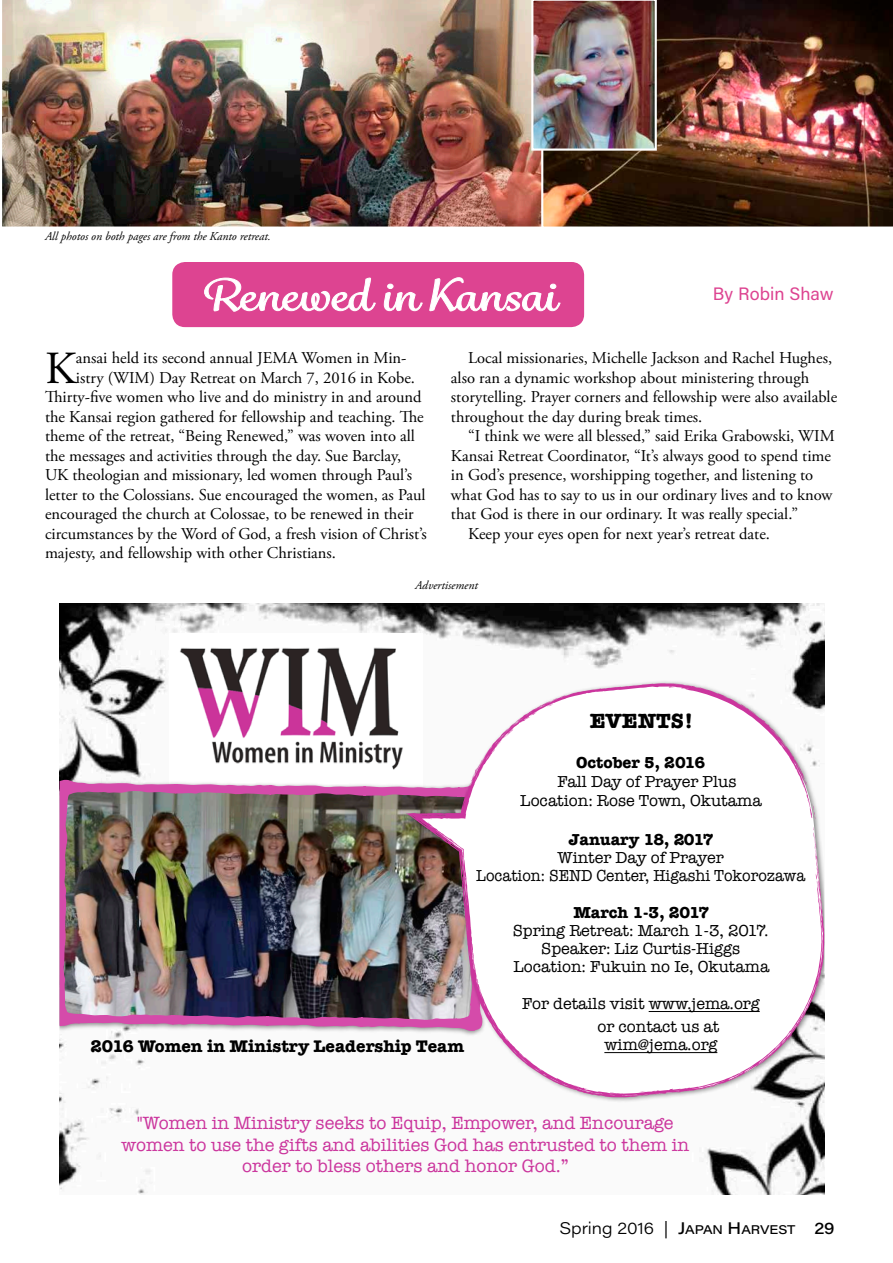
<style>
.page{position:relative;width:893px;height:1263px;background:#fff}
.page>*{position:absolute;margin:0;border:0;box-sizing:border-box;transform-origin:0 0}
.t1{font:45.9px "Adobe Garamond Pro";color:#000}
.t2{font:500 42px "Grafolita Script";color:#fff;scale:1.25 1}
.t3{font:700 21.3px "American Typewriter";color:#000}
.t4{font:18.3px/21.3px "American Typewriter";color:#cb359d;text-align:center}
.t5{font:18px "Acumin Pro";letter-spacing:.005em;color:#dd4491}
.t6{font:700 17.4px "American Typewriter";color:#000}
.t7{font:16.5px/19.5px "Adobe Garamond Pro";color:#000}
.t8{font:300 16.5px "Acumin Pro Wide";letter-spacing:-.005em;color:#000}
.t9{font:16.35px/18.1px "American Typewriter";color:#000}
.t10{font:700 16.35px "American Typewriter";color:#000}
.t11{font:italic 12px "Adobe Garamond Pro";color:#000}
.s1{font-weight:500}
.s2{font-weight:500;font-size:12.3px}
</style>
<div class="page">
<svg style="left:60px;top:604px;width:764px;height:591px"></svg>
<img style="left:170px;top:634px;width:252px;height:139px">
<img style="left:60px;top:773px;width:329px;height:268px">
<img style="left:60px;top:780px;width:329px;height:251px">
<img style="left:389px;top:665px;width:435px;height:460px">
<svg style="left:414px;top:678px;width:410px;height:425px"></svg>
<svg style="left:406px;top:683px;width:418px;height:415px"></svg>
<hr style="left:649px;top:1011px;width:111px;height:1px;background:#000">
<hr style="left:604px;top:1052px;width:113px;height:1px;background:#000">
<img style="left:2px;top:0;width:538px;height:227px">
<img style="left:540px;top:0;width:353px;height:227px">
<img style="left:530px;top:0;width:128px;height:152px">
<div style="left:172px;top:262px;width:412px;height:65px;background:#dd4491;border-radius:13px"></div>
<svg style="left:204px;top:277px;width:172px;height:35px"></svg>
<svg style="left:383px;top:283px;width:40px;height:29px"></svg>
<svg style="left:429px;top:277px;width:132px;height:35px"></svg>
<p class="t11" style="left:45px;top:229px;width:227px">All photos on both pages are from the Kanto retreat.</p>
<h2 class="t2" style="left:200px;top:268px;width:286px">Renewed in Kansai</h2>
<p class="t5" style="left:713px;top:281px;width:122px">By Robin Shaw</p>
<h1 class="t1" style="left:45px;top:340px;width:32px">K</h1>
<p class="t7" style="left:76px;top:349px;width:332px">ansai held its second annual JEMA Women in Min-</p>
<p class="t7" style="left:451px;top:349px;width:388px;text-indent:17px">Local missionaries, Michelle Jackson and Rachel Hughes, also ran a dynamic workshop about ministering through storytelling. Prayer corners and fellowship were also available throughout the day during break times.</p>
<p class="t7" style="left:468px;top:427px;width:368px">“I think we were all blessed,” said Erika Grabowski, WIM</p>
<p class="t7" style="left:451px;top:446px;width:382px">Kansai Retreat Coordinator, “It’s always good to spend time</p>
<p class="t7" style="left:451px;top:466px;width:364px">in God’s presence, worshipping together, and listening to</p>
<p class="t7" style="left:451px;top:485px;width:383px">what God has to say to us in our ordinary lives and to know</p>
<p class="t7" style="left:451px;top:505px;width:349px">that God is there in our ordinary. It was really special.”</p>
<p class="t7" style="left:468px;top:524px;width:303px">Keep your eyes open for next year’s retreat date.</p>
<p class="t11" style="left:415px;top:578px;width:64px">Advertisement</p>
<p class="t7" style="left:76px;top:368px;width:340px">istry (WIM) Day Retreat on March 7, 2016 in Kobe.</p>
<p class="t7" style="left:45px;top:388px;width:378px">Thirty-five women who live and do ministry in and around</p>
<p class="t7" style="left:45px;top:407px;width:380px">the Kansai region gathered for fellowship and teaching. The</p>
<p class="t7" style="left:45px;top:427px;width:371px">theme of the retreat, “Being Renewed,” was woven into all</p>
<p class="t7" style="left:45px;top:446px;width:358px">the messages and activities through the day. Sue Barclay,</p>
<p class="t7" style="left:45px;top:466px;width:368px">UK theologian and missionary, led women through Paul’s</p>
<p class="t7" style="left:45px;top:485px;width:382px">letter to the Colossians. Sue encouraged the women, as Paul</p>
<p class="t7" style="left:45px;top:505px;width:370px">encouraged the church at Colossae, to be renewed in their</p>
<p class="t7" style="left:45px;top:524px;width:383px">circumstances by the Word of God, a fresh vision of Christ’s</p>
<p class="t7" style="left:45px;top:544px;width:293px">majesty, and fellowship with other Christians.</p>
<p class="t3" style="left:590px;top:703px;width:105px">EVENTS!</p>
<p class="t10" style="left:576px;top:748px;width:130px">October 5, 2016</p>
<p class="t9" style="left:520px;top:772px;width:243px;text-indent:37px">Fall Day of Prayer Plus<br>Location: Rose Town, Okutama</p>
<p class="t10" style="left:568px;top:826px;width:147px">January 18, 2017</p>
<p class="t9" style="left:476px;top:848px;width:331px;text-align:center">Winter Day of Prayer<br>Location: SEND Center, Higashi Tokorozawa</p>
<p class="t10" style="left:573px;top:899px;width:137px">March 1-3, 2017</p>
<p class="t9" style="left:513px;top:921px;width:258px;text-align:center">Spring Retreat: March 1-3, 2017.<br>Speaker: Liz Curtis-Higgs<br>Location: Fukuin no Ie, Okutama</p>
<p class="t9" style="left:597px;top:991px;width:164px;line-height:23.1px;text-indent:-75px">For details visit www.jema.org or contact us at</p>
<p class="t6" style="left:90px;top:1031px;width:375px">2016 Women in Ministry Leadership Team</p>
<p class="t9" style="left:604px;top:1035px;width:114px">wim@jema.org</p>
<p class="t4" style="left:121px;top:1112px;width:569px">"Women in Ministry seeks to Equip, Empower, and Encourage women to use the gifts and abilities God has entrusted to them in order to bless others and honor God.”</p>
<p class="t8" style="left:560px;top:1216px;width:277px">Spring 2016 | <span class="s1">J</span><span class="s2">APAN</span> <span class="s1">H</span><span class="s2">ARVEST</span> <span class="s1">29</span></p>
</div>
